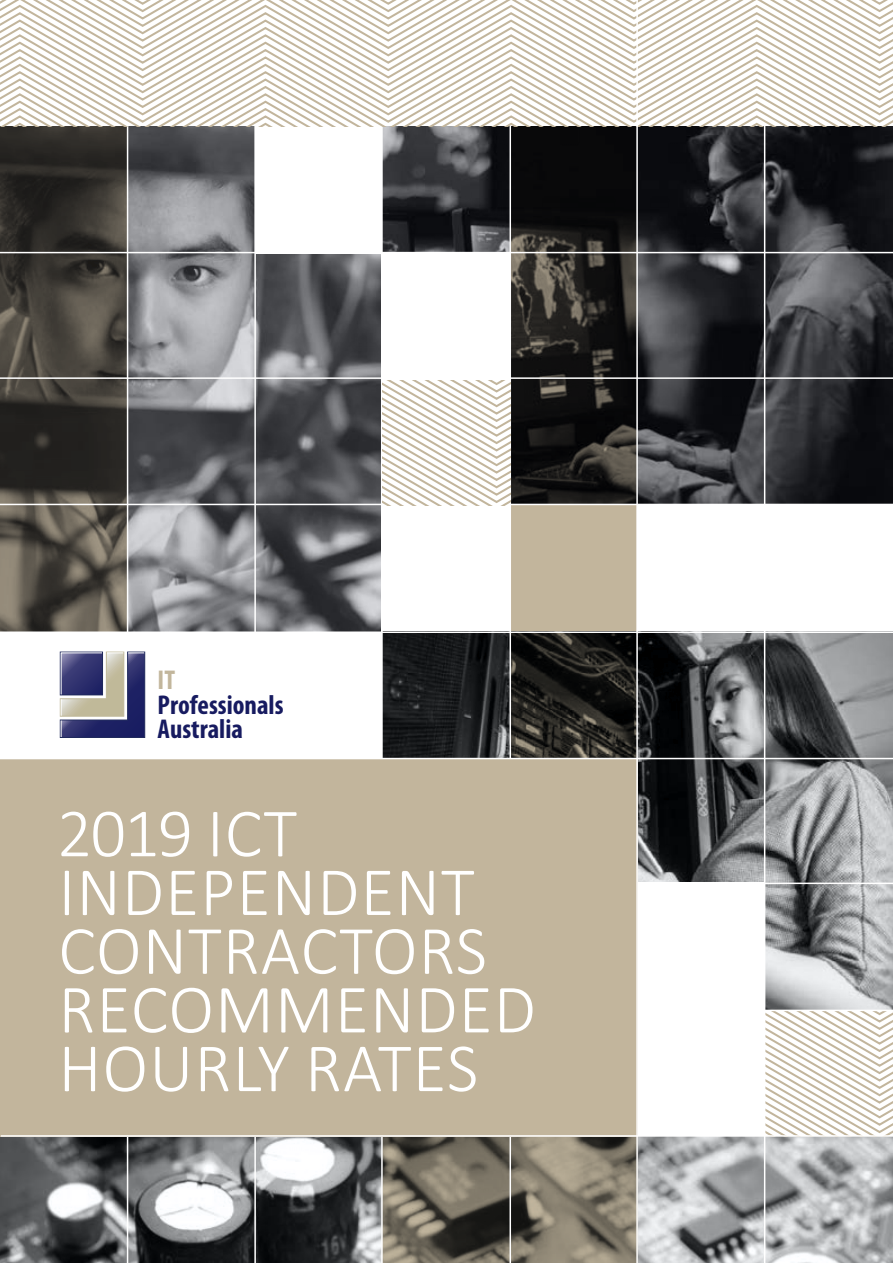
<style>
.page{position:relative;width:893px;height:1263px;background:#fff}
.page>*{position:absolute;margin:0;border:0;box-sizing:border-box;transform-origin:0 0}
.t1{font:300 69.75px/58.7px "Calibri";letter-spacing:.015em;color:#fff}
.t2{font:700 condensed 27.3px/23.9px "Myriad Pro";color:#171b60}
.t3{font:700 condensed 27.3px "Myriad Pro";color:#c2b69c}
</style>
<div class="page">
<img style="left:128px;top:126px;width:253px;height:505px">
<img style="left:0;top:1137px;width:893px;height:126px">
<svg style="left:383px;top:1137px;width:253px;height:126px;background:#756f60"></svg>
<svg style="left:765px;top:1011px;width:128px;height:124px"></svg>
<img style="left:383px;top:126px;width:510px;height:378px">
<img style="left:383px;top:633px;width:510px;height:377px">
<svg style="left:0;top:126px;width:127px;height:505px;background:#433f39"></svg>
<svg style="left:511px;top:126px;width:125px;height:632px;background:#403c35"></svg>
<hr style="left:1px;top:882px;width:892px;height:2px;background:#fff">
<hr style="left:127px;top:0;width:1px;height:1263px;background:#fff">
<hr style="left:254px;top:0;width:2px;height:1263px;background:#fff">
<hr style="left:381px;top:0;width:2px;height:1263px;background:#fff">
<hr style="left:509px;top:0;width:2px;height:1263px;background:#fff">
<hr style="left:764px;top:0;width:1px;height:1263px;background:#fff">
<hr style="left:0;top:252px;width:893px;height:1px;background:#fff">
<hr style="left:0;top:377px;width:893px;height:2px;background:#fff">
<hr style="left:0;top:504px;width:893px;height:1px;background:#fff">
<hr style="left:0;top:631px;width:893px;height:2px;background:#fff">
<div style="left:0;top:758px;width:637px;height:379px;background:#c2b59c"></div>
<div style="left:638px;top:882px;width:127px;height:138px;background:#fff"></div>
<div style="left:255px;top:126px;width:127px;height:127px;background:#fff"></div>
<div style="left:383px;top:253px;width:127px;height:253px;background:#fff"></div>
<svg style="left:382px;top:380px;width:128px;height:126px"></svg>
<svg style="left:0;top:0;width:893px;height:126px"></svg>
<svg style="left:60px;top:651px;width:85px;height:87px;background:#6d6d8b"></svg>
<hr style="left:0;top:758px;width:893px;height:1px;background:#fff">
<hr style="left:636px;top:0;width:2px;height:1263px;background:#fff">
<hr style="left:1px;top:1135px;width:892px;height:2px;background:#fff">
<p class="t3" style="left:158px;top:663px;width:19px">IT</p>
<p class="t2" style="left:158px;top:692px;width:127px">Professionals<br>Australia</p>
<p class="t1" style="left:57px;top:800px;width:480px">2019 ICT<br>INDEPENDENT<br>CONTRACTORS<br>RECOMMENDED<br>HOURLY RATES</p>
</div>
